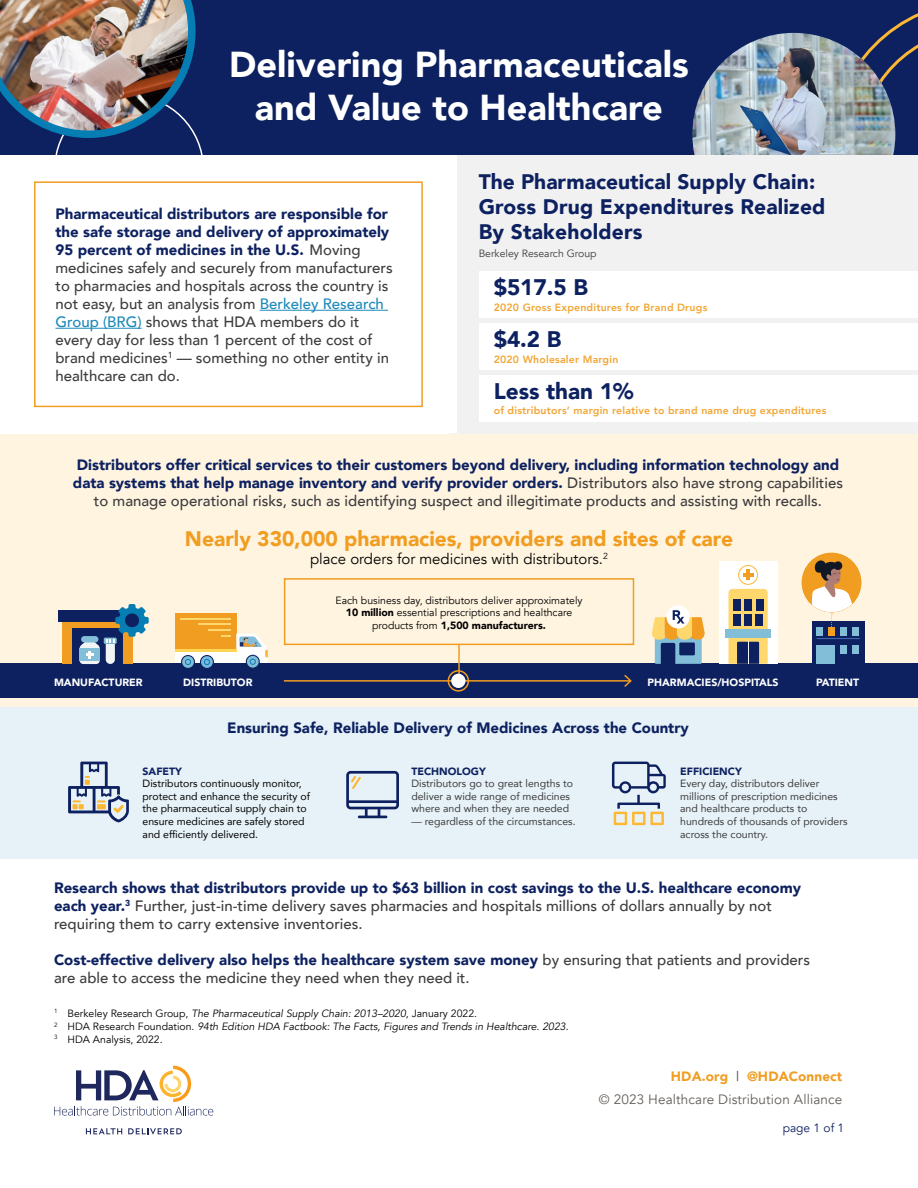
<style>
.page{position:relative;width:918px;height:1188px;background:#fff}
.page>*{position:absolute;margin:0;border:0;box-sizing:border-box;transform-origin:0 0}
.t1{font:900 36px/43.5px "Avenir";color:#fff;text-align:center}
.t2{font:900 22.5px "Avenir";color:#0d2160}
.t3{font:900 21px/25.2px "Avenir";letter-spacing:.01em;color:#0d2160}
.t4{font:900 21px "Avenir";color:#f19d21}
.t5{font:500 15px/18px "Avenir";color:#3d3c3e}
.t6{font:900 15px/18px "Avenir";color:#0d2160;text-align:center}
.t7{font:15px "Avenir";color:#000}
.t8{font:13.5px "Avenir";letter-spacing:.01em;color:#635d59}
.t9{font:900 13.5px "Avenir";letter-spacing:.01em;color:#f19d21}
.t10{font:12px "Avenir";color:#0d2160}
.t11{font:10.5px/12.6px "Avenir";color:#3d3c3e}
.t12{font:italic 10.5px/12.6px "Avenir";color:#000}
.t13{font:10.5px/12.6px "Avenir";color:#000}
.t14{font:10.5px/12.6px "Avenir";color:#000;text-align:center}
.t15{font:800 10.5px "Avenir";letter-spacing:.02em;color:#f2a635}
.t16{font:900 10.5px "Avenir";color:#fff}
.t17{font:900 10.5px "Avenir";color:#0d2160}
.t18{font:10.5px "Avenir";color:#3d3c3e}
.s1{font-weight:900;color:#0d2160}
.s2{color:#1c89ba}
.s3{font-weight:500;color:#3d3c3e}
.s4{font-weight:900}
.s5{font-style:normal}
.s6{font-weight:400;color:#3d3c3e}
</style>
<div class="page">
<svg style="left:54px;top:1066px;width:159px;height:50px"></svg>
<svg style="left:86px;top:1128px;width:36px;height:6px"></svg>
<svg style="left:128px;top:1128px;width:54px;height:6px"></svg>
<div style="left:0;top:0;width:918px;height:181px;background:#0d2160"></div>
<svg style="left:829px;top:13px;width:89px;height:138px"></svg>
<img style="left:692px;top:33px;width:203px;height:203px;border-radius:101px">
<div style="left:0;top:697px;width:918px;height:162px;background:#e6f2f7"></div>
<div style="left:449px;top:156px;width:469px;height:290px;background:#f1f1f2"></div>
<div style="left:0;top:156px;width:457px;height:277px;background:#fff"></div>
<div style="left:34px;top:181px;width:389px;height:226px;border:2px solid #f19d21"></div>
<svg style="left:612px;top:762px;width:54px;height:63px"></svg>
<svg style="left:68px;top:762px;width:61px;height:60px"></svg>
<div style="left:0;top:435px;width:918px;height:272px;background:#fff4e0"></div>
<div style="left:0;top:664px;width:918px;height:34px;background:#0d2160"></div>
<div style="left:175px;top:613px;width:61px;height:39px;background:#f19d21"></div>
<hr style="left:180px;top:618px;width:51px;height:2px;background:#ffd76d">
<hr style="left:198px;top:624px;width:33px;height:1px;background:#ffd76d">
<hr style="left:209px;top:629px;width:22px;height:2px;background:#ffd76d">
<svg style="left:175px;top:634px;width:93px;height:34px"></svg>
<div style="left:63px;top:621px;width:70px;height:43px;background:#f19d21"></div>
<div style="left:73px;top:629px;width:50px;height:35px;background:#0d2160"></div>
<div style="left:58px;top:611px;width:78px;height:11px;background:#0d2160"></div>
<div style="left:81px;top:636px;width:17px;height:7px;background:#83bed9;border-radius:3px"></div>
<div style="left:79px;top:648px;width:21px;height:13px;background:#83bed9"></div>
<svg style="left:80px;top:642px;width:20px;height:22px"></svg>
<div style="left:104px;top:638px;width:13px;height:6px;background:#83bed9"></div>
<svg style="left:106px;top:604px;width:43px;height:60px"></svg>
<div style="left:284px;top:578px;width:350px;height:67px;border:2px solid #f19d21"></div>
<div style="left:667px;top:605px;width:23px;height:23px;background:#fff;border-radius:50%"></div>
<svg style="left:651px;top:610px;width:54px;height:54px"></svg>
<div style="left:719px;top:561px;width:58px;height:103px;background:#fff"></div>
<div style="left:738px;top:565px;width:20px;height:20px;border:1px solid #fdb730;border-radius:50%"></div>
<div style="left:726px;top:629px;width:45px;height:9px;background:#83bed9"></div>
<svg style="left:728px;top:589px;width:40px;height:75px"></svg>
<hr style="left:743px;top:573px;width:11px;height:4px;background:#f19d23">
<hr style="left:746px;top:569px;width:4px;height:11px;background:#f19d23">
<div style="left:802px;top:553px;width:59px;height:59px;background:#f19d21;border-radius:50%"></div>
<div style="left:812px;top:621px;width:52px;height:43px;background:#0d2160"></div>
<hr style="left:817px;top:638px;width:43px;height:1px;background:#476eb5">
<div style="left:853px;top:627px;width:6px;height:8px;background:#83bed9"></div>
<div style="left:841px;top:627px;width:6px;height:8px;background:#83bed9"></div>
<div style="left:829px;top:627px;width:6px;height:8px;background:#f19d21"></div>
<div style="left:817px;top:627px;width:6px;height:8px;background:#83bed9"></div>
<div style="left:853px;top:645px;width:6px;height:8px;background:#83bed9"></div>
<div style="left:841px;top:645px;width:6px;height:8px;background:#83bed9"></div>
<div style="left:817px;top:645px;width:18px;height:19px;background:#83bed9"></div>
<svg style="left:812px;top:560px;width:46px;height:72px"></svg>
<hr style="left:284px;top:680px;width:347px;height:2px;background:#f19d21">
<svg style="left:623px;top:674px;width:9px;height:13px"></svg>
<hr style="left:458px;top:644px;width:2px;height:38px;background:#f19d21">
<div style="left:451px;top:674px;width:14px;height:14px;background:#fff;border-radius:50%"></div>
<div style="left:448px;top:670px;width:21px;height:22px;border:2px solid #f19d21;border-radius:50%"></div>
<svg style="left:346px;top:771px;width:53px;height:47px"></svg>
<img style="left:0;top:0;width:196px;height:138px">
<div style="left:480px;top:271px;width:438px;height:46px;background:#fff"></div>
<div style="left:480px;top:375px;width:438px;height:46px;background:#fff"></div>
<div style="left:480px;top:323px;width:438px;height:46px;background:#fff"></div>
<hr style="left:260px;top:310px;width:128px;height:1px;background:#1c89ba">
<hr style="left:55px;top:328px;width:87px;height:1px;background:#1c89ba">
<h1 class="t1" style="left:229px;top:41px;width:461px">Delivering Pharmaceuticals and Value to Healthcare</h1>
<p class="t5" style="left:55px;top:204px;width:339px"><span class="s1">Pharmaceutical distributors are responsible for the safe storage and delivery of approximately 95 percent of medicines in the U.S.</span> Moving medicines safely and securely from manufacturers to pharmacies and hospitals across the country is not easy, but an analysis from <span class="s2">Berkeley Research Group (BRG)</span> shows that HDA members do it every day for less than 1 percent of the cost of brand medicines<sup>1</sup> — something no other entity in healthcare can do.</p>
<h3 class="t3" style="left:479px;top:169px;width:348px">The Pharmaceutical Supply Chain:<br>Gross Drug Expenditures Realized<br>By Stakeholders</h3>
<p class="t18" style="left:479px;top:248px;width:120px">Berkeley Research Group</p>
<h2 class="t2" style="left:494px;top:268px;width:96px">$517.5 B</h2>
<h2 class="t2" style="left:494px;top:320px;width:69px">$4.2 B</h2>
<h2 class="t2" style="left:494px;top:371px;width:141px">Less than 1%</h2>
<p class="t15" style="left:494px;top:300px;width:215px">2020 Gross Expenditures for Brand Drugs</p>
<p class="t15" style="left:494px;top:351px;width:126px">2020 Wholesaler Margin</p>
<p class="t15" style="left:494px;top:402px;width:334px">of distributors’ margin relative to brand name drug expenditures</p>
<p class="t6" style="left:73px;top:456px;width:772px">Distributors offer critical services to their customers beyond delivery, including information technology and data systems that help manage inventory and verify provider orders. <span class="s3">Distributors also have strong capabilities to manage operational risks, such as identifying suspect and illegitimate products and assisting with recalls.</span></p>
<h3 class="t4" style="left:185px;top:520px;width:550px">Nearly 330,000 pharmacies, providers and sites of care</h3>
<p class="t7" style="left:310px;top:550px;width:299px">place orders for medicines with distributors.<sup>2</sup></p>
<p class="t14" style="left:336px;top:594px;width:249px">Each business day, distributors deliver approximately<br><span class="s4">10 million</span> essential prescriptions and healthcare products from <span class="s4">1,500 manufacturers.</span></p>
<p class="t16" style="left:54px;top:673px;width:90px">MANUFACTURER</p>
<p class="t16" style="left:183px;top:673px;width:71px">DISTRIBUTOR</p>
<p class="t16" style="left:648px;top:673px;width:133px">PHARMACIES/HOSPITALS</p>
<p class="t16" style="left:816px;top:673px;width:44px">PATIENT</p>
<p class="t6" style="left:227px;top:718px;width:463px">Ensuring Safe, Reliable Delivery of Medicines Across the Country</p>
<p class="t17" style="left:143px;top:762px;width:41px">SAFETY</p>
<p class="t13" style="left:143px;top:777px;width:169px">Distributors continuously monitor, protect and enhance the security of the pharmaceutical supply chain to ensure medicines are safely stored and efficiently delivered.</p>
<p class="t17" style="left:411px;top:762px;width:76px">TECHNOLOGY</p>
<p class="t11" style="left:411px;top:777px;width:163px">Distributors go to great lengths to deliver a wide range of medicines where and when they are needed</p>
<p class="t11" style="left:411px;top:815px;width:166px">— regardless of the circumstances.</p>
<p class="t17" style="left:680px;top:762px;width:63px">EFFICIENCY</p>
<p class="t11" style="left:680px;top:777px;width:169px">Every day, distributors deliver millions of prescription medicines and healthcare products to hundreds of thousands of providers across the country.</p>
<p class="t5" style="left:54px;top:878px;width:749px"><span class="s1">Research shows that distributors provide up to $63 billion in cost savings to the U.S. healthcare economy each year.</span><sup>3</sup> Further, just-in-time delivery saves pharmacies and hospitals millions of dollars annually by not requiring them to carry extensive inventories.</p>
<p class="t5" style="left:54px;top:950px;width:758px"><span class="s1">Cost-effective delivery also helps the healthcare system save money</span> by ensuring that patients and providers are able to access the medicine they need when they need it.</p>
<p class="t12" style="left:54px;top:1007px;width:425px"><sup>1</sup> <span class="s5">Berkeley Research Group,</span> The Pharmaceutical Supply Chain: 2013–2020<span class="s5">, January 2022.</span></p>
<p class="t12" style="left:54px;top:1020px;width:516px"><sup>2</sup> <span class="s5">HDA Research Foundation.</span> 94th Edition HDA Factbook: The Facts, Figures and Trends in Healthcare. 2023<span class="s5">.<br></span><sup>3</sup> <span class="s5">HDA Analysis, 2022.</span></p>
<p class="t9" style="left:671px;top:1065px;width:173px">HDA.org <span class="s6">|</span> @HDAConnect</p>
<p class="t8" style="left:599px;top:1091px;width:245px">© 2023 Healthcare Distribution Alliance</p>
<p class="t10" style="left:783px;top:1121px;width:63px">page 1 of 1</p>
</div>
